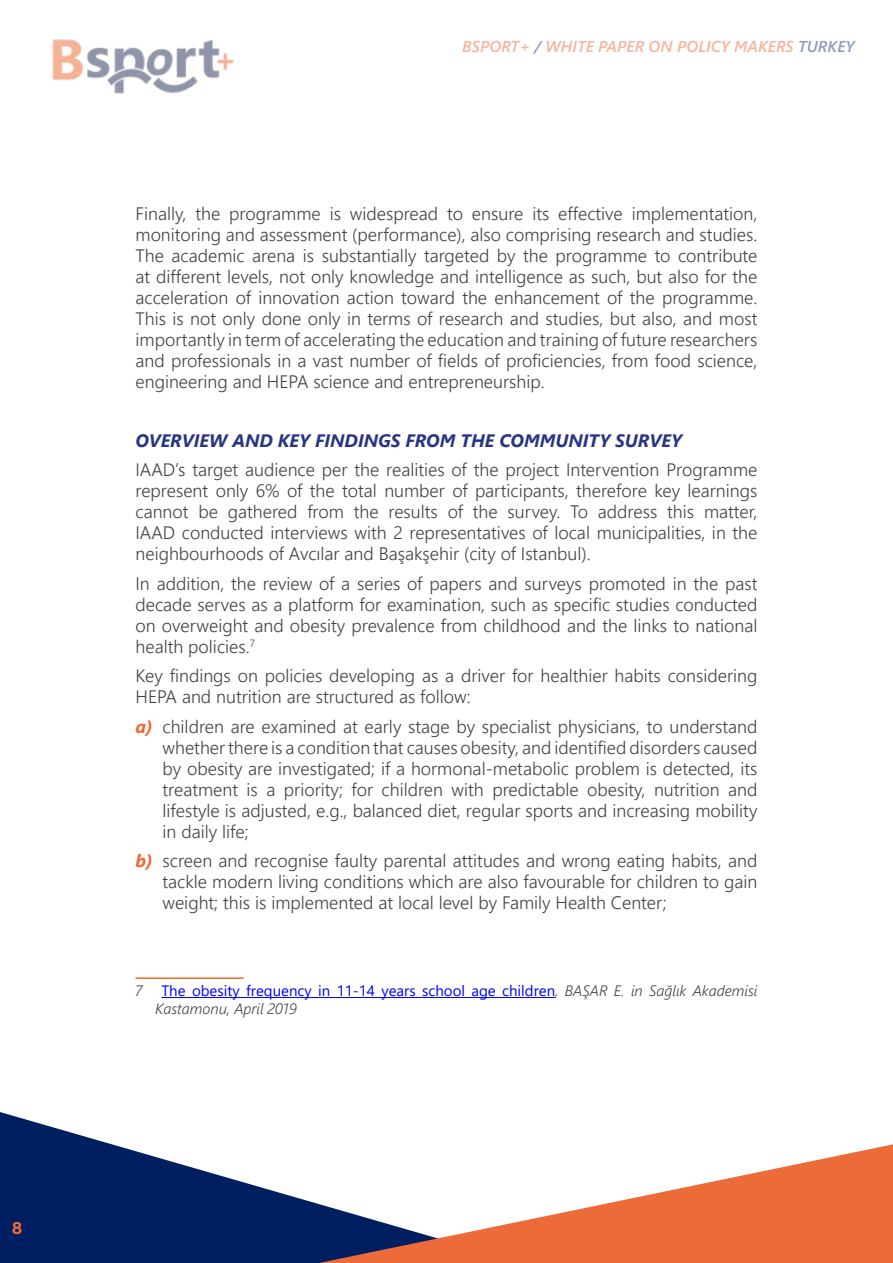
<style>
.page{position:relative;width:893px;height:1263px;background:#fff}
.page>*{position:absolute;margin:0;border:0;box-sizing:border-box;transform-origin:0 0}
.t1{font:300 18px/21px "Segoe UI";color:#434343;text-align:justify}
.t2{font:italic 700 18px "Segoe UI";color:#283583}
.t3{font:700 18px "Acumin Pro";color:#ed6a39}
.t4{font:italic 600 15.75px "Segoe UI";color:#ed6a39}
.t5{font:15px/18px "Segoe UI";color:#00f}
.t6{font:italic 300 15px "Segoe UI";color:#434343}
.s1{color:#283583}
.s2{font-weight:700;font-style:italic;color:#ed6a39}
.s3{font-weight:300;font-style:italic;color:#434343}
</style>
<div class="page">
<svg style="left:0;top:1112px;width:319px;height:151px;fill:#001f60"></svg>
<svg style="left:319px;top:1144px;width:574px;height:119px"></svg>
<img style="left:52px;top:39px;width:182px;height:55px">
<hr style="left:136px;top:977px;width:108px;height:2px;background:#ff671d">
<hr style="left:161px;top:997px;width:394px;height:1px;background:#00f">
<p class="t3" style="left:12px;top:1215px;width:12px">8</p>
<p class="t4" style="left:462px;top:31px;width:394px">BSPORT+ <span class="s1">/</span> WHITE PAPER ON POLICY MAKERS <span class="s1">TURKEY</span></p>
<p class="t1" style="left:136px;top:201px;width:623px">Finally, the programme is widespread to ensure its effective implementation, monitoring and assessment (performance), also comprising research and studies.<br>The academic arena is substantially targeted by the programme to contribute at different levels, not only knowledge and intelligence as such, but also for the acceleration of innovation action toward the enhancement of the programme.<br>This is not only done only in terms of research and studies, but also, and most importantly in term of accelerating the education and training of future researchers and professionals in a vast number of fields of proficiencies, from food science, engineering and HEPA science and entrepreneurship.</p>
<p class="t2" style="left:136px;top:423px;width:548px">OVERVIEW AND KEY FINDINGS FROM THE COMMUNITY SURVEY</p>
<p class="t1" style="left:136px;top:458px;width:623px">IAAD’s target audience per the realities of the project Intervention Programme represent only 6% of the total number of participants, therefore key learnings cannot be gathered from the results of the survey. To address this matter, IAAD conducted interviews with 2 representatives of local municipalities, in the neighbourhoods of Avcılar and Başakşehir (city of Istanbul).</p>
<p class="t1" style="left:136px;top:571px;width:623px">In addition, the review of a series of papers and surveys promoted in the past decade serves as a platform for examination, such as specific studies conducted on overweight and obesity prevalence from childhood and the links to national health policies.<sup>7</sup></p>
<p class="t1" style="left:136px;top:664px;width:623px">Key findings on policies developing as a driver for healthier habits considering<br>HEPA and nutrition are structured as follow:</p>
<p class="t1" style="left:163px;top:714px;width:596px;text-indent:-27px"><span class="s2">a)</span> children are examined at early stage by specialist physicians, to understand whether there is a condition that causes obesity, and identified disorders caused by obesity are investigated; if a hormonal-metabolic problem is detected, its treatment is a priority; for children with predictable obesity, nutrition and lifestyle is adjusted, e.g., balanced diet, regular sports and increasing mobility in daily life;</p>
<p class="t1" style="left:163px;top:849px;width:596px;text-indent:-27px"><span class="s2">b)</span> screen and recognise faulty parental attitudes and wrong eating habits, and tackle modern living conditions which are also favourable for children to gain weight; this is implemented at local level by Family Health Center;</p>
<p class="t6" style="left:136px;top:977px;width:9px">7</p>
<p class="t5" style="left:155px;top:980px;width:604px;text-indent:6px">The obesity frequency in 11-14 years school age children<span class="s3">, BAŞAR E. in Sağlık Akademisi<br>Kastamonu, April 2019</span></p>
</div>
